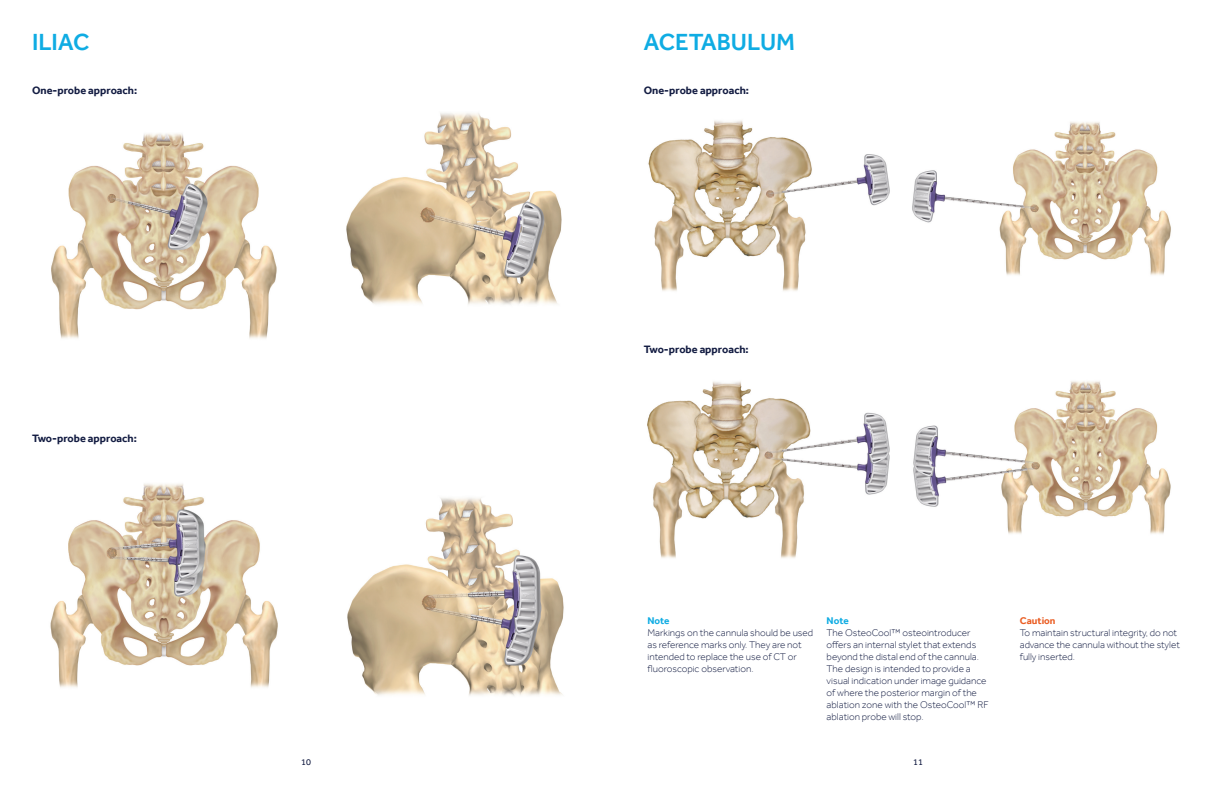
<style>
.page{position:relative;width:1224px;height:792px;background:#fff}
.page>*{position:absolute;margin:0;border:0;box-sizing:border-box;transform-origin:0 0}
.All_cap_medium_blue{font:500 24px "Effra";color:#0face3}
.probe_headings{font:700 11px "Effra";color:#131c42}
.Body-gray{font:300 10px/12px "Effra";color:#131c42}
.Note{font:700 10px "Effra";color:#0face3}
.Important{font:700 10px "Effra";color:#ea5d23}
.t1{font:9px "Effra";color:#131c42}
</style>
<div class="page">
<img style="left:51px;top:133px;width:226px;height:206px">
<img style="left:50px;top:483px;width:228px;height:205px">
<img style="left:346px;top:113px;width:216px;height:192px">
<img style="left:347px;top:498px;width:217px;height:198px">
<img style="left:648px;top:120px;width:242px;height:171px">
<img style="left:647px;top:381px;width:243px;height:177px">
<img style="left:912px;top:122px;width:259px;height:153px">
<img style="left:913px;top:381px;width:258px;height:153px">
<p class="All_cap_medium_blue" style="left:32px;top:28px;width:59px">ILIAC</p>
<p class="probe_headings" style="left:32px;top:83px;width:107px">One-probe approach:</p>
<p class="probe_headings" style="left:32px;top:432px;width:106px">Two-probe approach:</p>
<p class="All_cap_medium_blue" style="left:644px;top:28px;width:153px">ACETABULUM</p>
<p class="probe_headings" style="left:644px;top:83px;width:107px">One-probe approach:</p>
<p class="probe_headings" style="left:644px;top:342px;width:106px">Two-probe approach:</p>
<p class="Note" style="left:648px;top:615px;width:24px">Note</p>
<p class="Body-gray" style="left:648px;top:627px;width:167px">Markings on the cannula should be used as reference marks only. They are not intended to replace the use of CT or fluoroscopic observation.</p>
<p class="Note" style="left:827px;top:615px;width:24px">Note</p>
<p class="Body-gray" style="left:827px;top:627px;width:163px">The OsteoCool™ osteointroducer offers an internal stylet that extends beyond the distal end of the cannula.<br>The design is intended to provide a visual indication under image guidance of where the posterior margin of the ablation zone with the OsteoCool™ RF ablation probe will stop.</p>
<p class="t1" style="left:301px;top:757px;width:11px">10</p>
<p class="t1" style="left:913px;top:757px;width:11px">11</p>
<p class="Important" style="left:1020px;top:615px;width:37px">Caution</p>
<p class="Body-gray" style="left:1020px;top:627px;width:162px">To maintain structural integrity, do not advance the cannula without the stylet fully inserted.</p>
</div>
